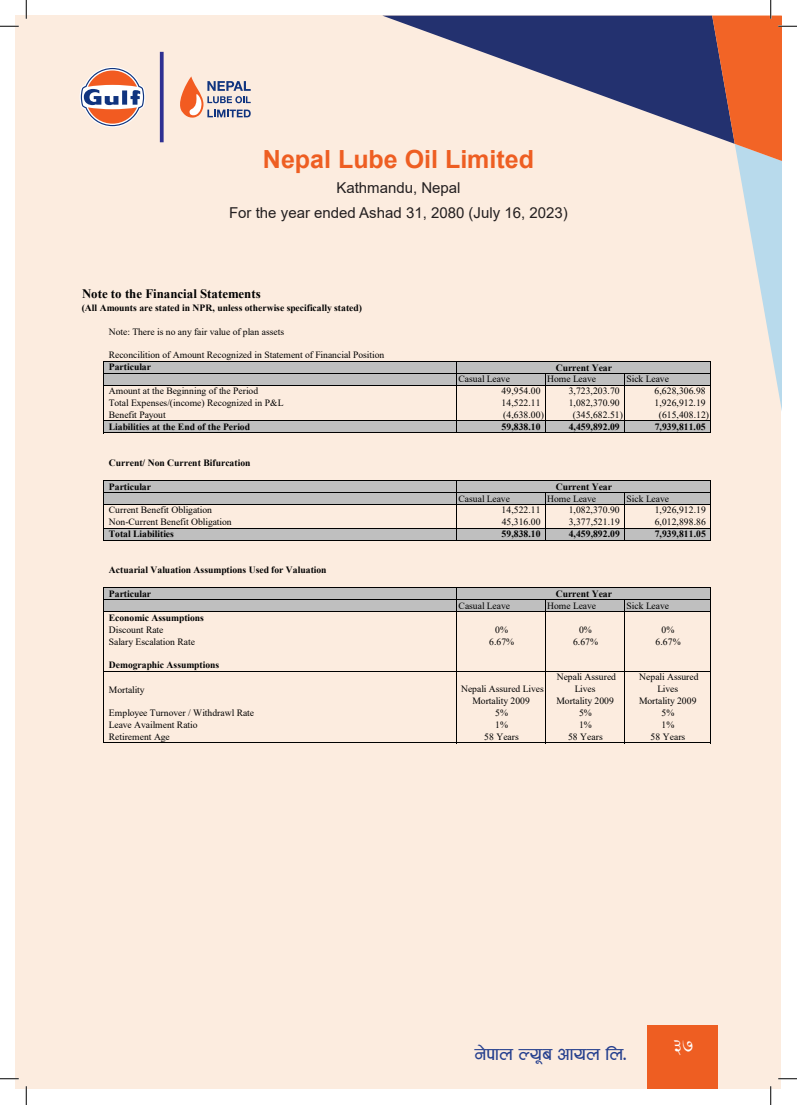
<style>
.page{position:relative;width:797px;height:1105px;background:#fff}
.page>*{position:absolute;margin:0;border:0;box-sizing:border-box;transform-origin:0 0}
.t1{font:700 25px "Arial";color:#ee5e22}
.t2{font:22.5px "Aakriti";color:#253f8e}
.t3{font:17.5px "FONTASYHIMALITTNORMAL";color:#fff}
.t4{font:15px/25px "Arial";color:#231f20;text-align:center}
.t5{font:700 12.88px "Times New Roman";color:#000}
.t6{font:9.62px/12.1px "Times New Roman";letter-spacing:-.005em;color:#000;text-align:center}
.t7{font:700 9.62px "Times New Roman";color:#000}
</style>
<div class="page">
<div style="left:16px;top:16px;width:765px;height:1073px;background:#fcecdf"></div>
<svg style="left:383px;top:16px;width:329px;height:120px"></svg>
<svg style="left:160px;top:52px;width:4px;height:90px"></svg>
<svg style="left:180px;top:76px;width:71px;height:42px"></svg>
<svg style="left:80px;top:67px;width:65px;height:60px"></svg>
<div style="left:646px;top:1025px;width:71px;height:64px;background:#ee5e22"></div>
<div style="left:104px;top:361px;width:607px;height:24px;background:#bfbfbf"></div>
<div style="left:104px;top:421px;width:607px;height:12px;background:#bfbfbf"></div>
<div style="left:104px;top:480px;width:607px;height:24px;background:#bfbfbf"></div>
<div style="left:104px;top:528px;width:607px;height:12px;background:#bfbfbf"></div>
<div style="left:104px;top:588px;width:607px;height:24px;background:#bfbfbf"></div>
<hr style="left:104px;top:361px;width:1px;height:72px;background:#000">
<hr style="left:456px;top:362px;width:1px;height:71px;background:#000">
<hr style="left:710px;top:362px;width:1px;height:71px;background:#000">
<hr style="left:545px;top:373px;width:1px;height:60px;background:#000">
<hr style="left:624px;top:373px;width:1px;height:60px;background:#000">
<hr style="left:104px;top:480px;width:1px;height:60px;background:#000">
<hr style="left:456px;top:481px;width:1px;height:59px;background:#000">
<hr style="left:710px;top:481px;width:1px;height:59px;background:#000">
<hr style="left:545px;top:493px;width:1px;height:47px;background:#000">
<hr style="left:624px;top:493px;width:1px;height:47px;background:#000">
<hr style="left:104px;top:587px;width:1px;height:156px;background:#000">
<hr style="left:456px;top:588px;width:1px;height:155px;background:#000">
<hr style="left:710px;top:588px;width:1px;height:155px;background:#000">
<hr style="left:545px;top:600px;width:1px;height:143px;background:#000">
<hr style="left:624px;top:600px;width:1px;height:143px;background:#000">
<hr style="left:104px;top:361px;width:607px;height:1px;background:#000">
<hr style="left:104px;top:373px;width:607px;height:1px;background:#000">
<hr style="left:104px;top:385px;width:607px;height:1px;background:#000">
<hr style="left:104px;top:420px;width:607px;height:1px;background:#000">
<hr style="left:104px;top:432px;width:607px;height:1px;background:#000">
<hr style="left:104px;top:480px;width:607px;height:1px;background:#000">
<hr style="left:104px;top:492px;width:607px;height:1px;background:#000">
<hr style="left:104px;top:504px;width:607px;height:1px;background:#000">
<hr style="left:104px;top:528px;width:607px;height:1px;background:#000">
<hr style="left:104px;top:540px;width:607px;height:1px;background:#000">
<hr style="left:104px;top:587px;width:607px;height:1px;background:#000">
<hr style="left:104px;top:599px;width:607px;height:1px;background:#000">
<hr style="left:104px;top:611px;width:607px;height:1px;background:#000">
<hr style="left:104px;top:671px;width:607px;height:1px;background:#000">
<hr style="left:104px;top:743px;width:607px;height:1px;background:#000">
<svg style="left:0;top:25px;width:19px;height:2px"></svg>
<svg style="left:0;top:1078px;width:19px;height:1px"></svg>
<svg style="left:778px;top:1078px;width:19px;height:1px"></svg>
<svg style="left:25px;top:0;width:2px;height:19px"></svg>
<svg style="left:25px;top:1086px;width:2px;height:19px"></svg>
<svg style="left:712px;top:0;width:85px;height:411px"></svg>
<svg style="left:770px;top:1086px;width:1px;height:19px"></svg>
<h1 class="t1" style="left:263px;top:142px;width:272px">Nepal Lube Oil Limited</h1>
<h3 class="t4" style="left:229px;top:176px;width:340px">Kathmandu, Nepal<br>For the year ended Ashad 31, 2080 (July 16, 2023)</h3>
<h3 class="t5" style="left:82px;top:285px;width:180px">Note to the Financial Statements</h3>
<p class="t7" style="left:82px;top:301px;width:282px">(All Amounts are stated in NPR, unless otherwise specifically stated)</p>
<p class="t6" style="left:109px;top:325px;width:177px">Note: There is no any fair value of plan assets</p>
<p class="t6" style="left:109px;top:349px;width:277px">Reconcilition of Amount Recognized in Statement of Financial Position</p>
<p class="t7" style="left:109px;top:360px;width:44px">Particular</p>
<p class="t7" style="left:555px;top:360px;width:58px">Current Year</p>
<p class="t6" style="left:458px;top:373px;width:53px">Casual Leave</p>
<p class="t6" style="left:547px;top:373px;width:50px">Home Leave</p>
<p class="t6" style="left:626px;top:373px;width:44px">Sick Leave</p>
<p class="t6" style="left:109px;top:385px;width:151px">Amount at the Beginning of the Period</p>
<p class="t6" style="left:501px;top:385px;width:40px">49,954.00</p>
<p class="t6" style="left:568px;top:385px;width:53px">3,723,203.70</p>
<p class="t6" style="left:654px;top:385px;width:53px">6,628,306.98</p>
<p class="t6" style="left:109px;top:397px;width:176px">Total Expenses/(income) Recognized in P&amp;L</p>
<p class="t6" style="left:501px;top:397px;width:40px">14,522.11</p>
<p class="t6" style="left:568px;top:397px;width:53px">1,082,370.90</p>
<p class="t6" style="left:654px;top:397px;width:53px">1,926,912.19</p>
<p class="t6" style="left:109px;top:408px;width:58px">Benefit Payout</p>
<p class="t6" style="left:503px;top:408px;width:42px">(4,638.00)</p>
<p class="t6" style="left:573px;top:408px;width:52px">(345,682.51)</p>
<p class="t6" style="left:658px;top:408px;width:52px">(615,408.12)</p>
<p class="t7" style="left:109px;top:420px;width:143px">Liabilities at the End of the Period</p>
<p class="t7" style="left:501px;top:420px;width:40px">59,838.10</p>
<p class="t7" style="left:568px;top:420px;width:53px">4,459,892.09</p>
<p class="t7" style="left:654px;top:420px;width:53px">7,939,811.05</p>
<p class="t7" style="left:109px;top:456px;width:143px">Current/ Non Current Bifurcation</p>
<p class="t7" style="left:109px;top:479px;width:44px">Particular</p>
<p class="t6" style="left:458px;top:492px;width:53px">Casual Leave</p>
<p class="t6" style="left:547px;top:492px;width:50px">Home Leave</p>
<p class="t6" style="left:626px;top:492px;width:44px">Sick Leave</p>
<p class="t6" style="left:109px;top:504px;width:105px">Current Benefit Obligation</p>
<p class="t6" style="left:501px;top:504px;width:40px">14,522.11</p>
<p class="t6" style="left:568px;top:504px;width:53px">1,082,370.90</p>
<p class="t6" style="left:654px;top:504px;width:53px">1,926,912.19</p>
<p class="t6" style="left:109px;top:516px;width:124px">Non-Current Benefit Obligation</p>
<p class="t6" style="left:501px;top:516px;width:40px">45,316.00</p>
<p class="t6" style="left:568px;top:516px;width:53px">3,377,521.19</p>
<p class="t6" style="left:654px;top:516px;width:53px">6,012,898.86</p>
<p class="t7" style="left:109px;top:527px;width:66px">Total Liabilities</p>
<p class="t7" style="left:501px;top:527px;width:40px">59,838.10</p>
<p class="t7" style="left:568px;top:527px;width:53px">4,459,892.09</p>
<p class="t7" style="left:654px;top:527px;width:53px">7,939,811.05</p>
<p class="t7" style="left:109px;top:563px;width:219px">Actuarial Valuation Assumptions Used for Valuation</p>
<p class="t7" style="left:109px;top:587px;width:44px">Particular</p>
<p class="t6" style="left:458px;top:599px;width:53px">Casual Leave</p>
<p class="t6" style="left:547px;top:599px;width:50px">Home Leave</p>
<p class="t6" style="left:626px;top:599px;width:44px">Sick Leave</p>
<p class="t7" style="left:109px;top:611px;width:97px">Economic Assumptions</p>
<p class="t6" style="left:109px;top:623px;width:56px">Discount Rate</p>
<p class="t6" style="left:495px;top:623px;width:14px">0%</p>
<p class="t6" style="left:579px;top:623px;width:14px">0%</p>
<p class="t6" style="left:661px;top:623px;width:14px">0%</p>
<p class="t6" style="left:109px;top:635px;width:88px">Salary Escalation Rate</p>
<p class="t6" style="left:489px;top:635px;width:27px">6.67%</p>
<p class="t6" style="left:573px;top:635px;width:27px">6.67%</p>
<p class="t6" style="left:655px;top:635px;width:27px">6.67%</p>
<p class="t7" style="left:109px;top:658px;width:112px">Demographic Assumptions</p>
<p class="t6" style="left:109px;top:683px;width:37px">Mortality</p>
<p class="t6" style="left:461px;top:682px;width:84px">Nepali Assured Lives<br>Mortality 2009</p>
<p class="t7" style="left:555px;top:480px;width:58px">Current Year</p>
<p class="t7" style="left:555px;top:587px;width:58px">Current Year</p>
<p class="t6" style="left:556px;top:670px;width:61px">Nepali Assured<br>Lives<br>Mortality 2009</p>
<p class="t6" style="left:639px;top:670px;width:61px">Nepali Assured<br>Lives<br>Mortality 2009</p>
<p class="t6" style="left:109px;top:707px;width:147px">Employee Turnover / Withdrawl Rate</p>
<p class="t6" style="left:495px;top:707px;width:14px">5%</p>
<p class="t6" style="left:579px;top:707px;width:14px">5%</p>
<p class="t6" style="left:661px;top:707px;width:14px">5%</p>
<p class="t6" style="left:109px;top:719px;width:90px">Leave Availment Ratio</p>
<p class="t6" style="left:495px;top:719px;width:14px">1%</p>
<p class="t6" style="left:579px;top:719px;width:14px">1%</p>
<p class="t6" style="left:661px;top:719px;width:14px">1%</p>
<p class="t6" style="left:109px;top:730px;width:62px">Retirement Age</p>
<p class="t6" style="left:484px;top:730px;width:36px">58 Years</p>
<p class="t6" style="left:568px;top:730px;width:36px">58 Years</p>
<p class="t6" style="left:650px;top:730px;width:36px">58 Years</p>
<h2 class="t2" style="left:475px;top:1041px;width:154px">g]kfn No"a cfon ln=</h2>
<h3 class="t3" style="left:673px;top:1035px;width:21px">37</h3>
</div>
